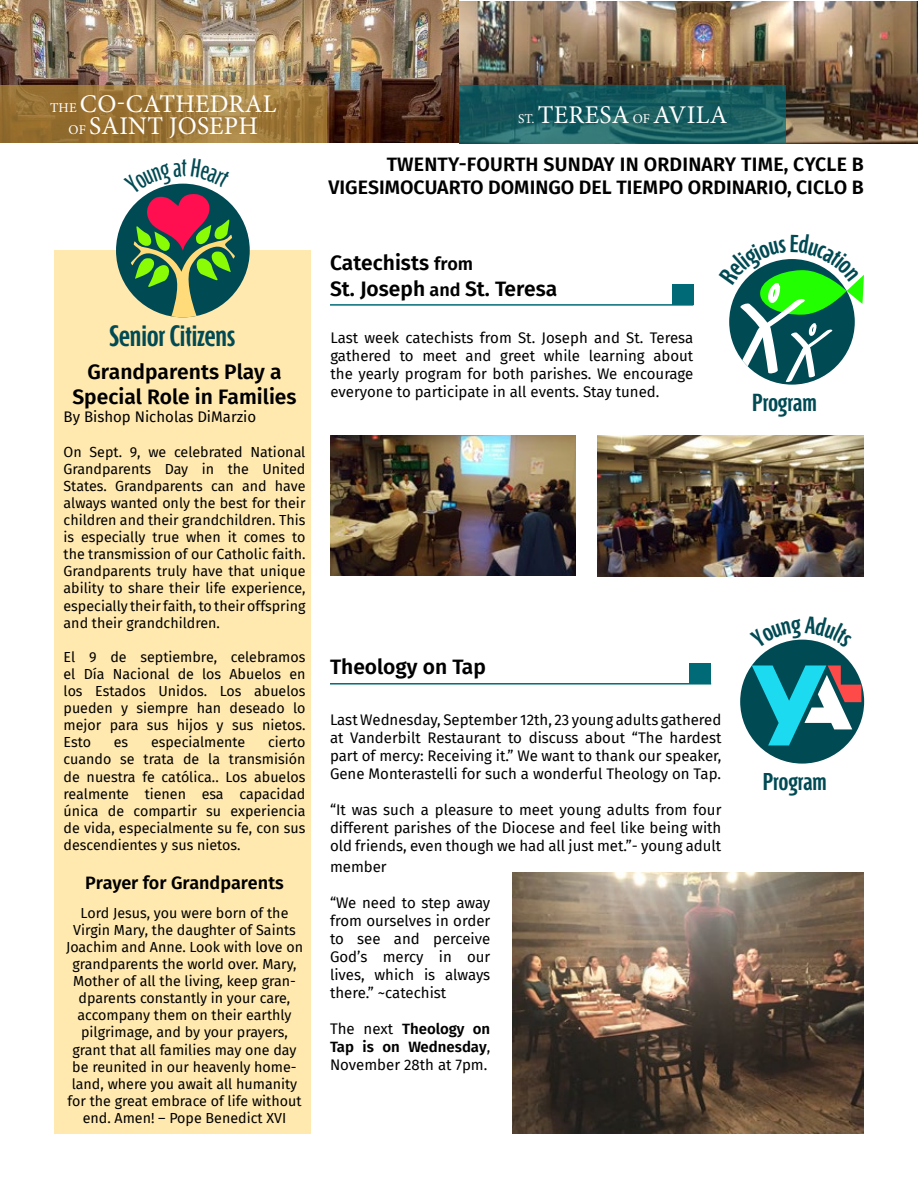
<style>
.page{position:relative;width:918px;height:1188px;background:#fff}
.page>*{position:absolute;margin:0;border:0;box-sizing:border-box;transform-origin:0 0}
.t1{font:600 29.4px "Fontana ND Gg";color:#004a54}
.t2{font:25.5px/22.5px "Minion Pro";letter-spacing:.01em;color:#fff;text-align:center}
.t3{font:600 24.6px "Fontana ND Gg";color:#004a54}
.t4{font:600 24.3px "Fontana ND Gg";color:#004a54}
.t5{font:600 21px/25.2px "Fira Sans";color:#000}
.t6{font:600 19.5px "Fira Sans";color:#000}
.t7{font:600 18px "Fira Sans";color:#000}
.t8{font:15px/18px "Fira Sans";color:#000;text-align:justify}
.t9{font:14.25px/17.1px "Fira Sans";color:#000;text-align:justify}
.s1{font-size:13.5px}
.s2{font-size:18px}
.s3{font-weight:600}
</style>
<div class="page">
<img style="left:0;top:0;width:918px;height:144px">
<svg style="left:460px;top:85px;width:326px;height:59px;background:#1a5f62"></svg>
<svg style="left:0;top:85px;width:327px;height:58px;background:#9e783a"></svg>
<div style="left:55px;top:250px;width:256px;height:884px;background:#ffe9af"></div>
<div style="left:116px;top:184px;width:134px;height:133px;background:#004a54;border-radius:50%"></div>
<div style="left:740px;top:640px;width:124px;height:124px;background:#004a54;border-radius:50%"></div>
<svg style="left:752px;top:665px;width:109px;height:80px"></svg>
<hr style="left:330px;top:683px;width:381px;height:2px;background:#006b77">
<hr style="left:330px;top:304px;width:363px;height:2px;background:#006b77">
<div style="left:689px;top:663px;width:22px;height:21px;background:#006b77"></div>
<div style="left:672px;top:284px;width:21px;height:21px;background:#006b77"></div>
<img style="left:512px;top:873px;width:351px;height:261px">
<img style="left:330px;top:436px;width:246px;height:139px">
<img style="left:597px;top:436px;width:267px;height:140px">
<svg style="left:124px;top:183px;width:111px;height:134px"></svg>
<svg style="left:729px;top:259px;width:135px;height:123px"></svg>
<svg style="left:771px;top:639px;width:62px;height:9px"></svg>
<h2 class="t2" style="left:50px;top:92px;width:228px"><span class="s1">THE</span> CO-CATHEDRAL<br><span class="s1">OF</span> SAINT JOSEPH</h2>
<h1 class="t1" style="left:110px;top:322px;width:127px">Senior Citizens</h1>
<h3 class="t5" style="left:72px;top:358px;width:226px;text-align:center">Grandparents Play a<br>Special Role in Families</h3>
<p class="t8" style="left:64px;top:408px;width:194px">By Bishop Nicholas DiMarzio</p>
<p class="t9" style="left:64px;top:443px;width:243px">On Sept. 9, we celebrated National Grandparents Day in the United States. Grandparents can and have always wanted only the best for their children and their grandchildren. This is especially true when it comes to the transmission of our Catholic faith.<br>Grandparents truly have that unique ability to share their life experience, especially their faith, to their offspring and their grandchildren.</p>
<p class="t9" style="left:64px;top:648px;width:243px">El 9 de septiembre, celebramos el Día Nacional de los Abuelos en los Estados Unidos. Los abuelos pueden y siempre han deseado lo mejor para sus hijos y sus nietos.<br>Esto</p>
<p class="t9" style="left:64px;top:733px;width:243px;text-indent:205px">cierto cuando se trata de la transmisión de nuestra fe católica.. Los abuelos realmente tienen esa capacidad única de compartir su experiencia de vida, especialmente su fe, con sus descendientes y sus nietos.</p>
<p class="t7" style="left:85px;top:868px;width:200px">Prayer for Grandparents</p>
<p class="t9" style="left:66px;top:904px;width:239px;text-align:center">Lord Jesus, you were born of the Virgin Mary, the daughter of Saints Joachim and Anne. Look with love on grandparents the world over. Mary, Mother of all the living, keep gran&shy;dparents constantly in your care, accompany them on their earthly pilgrimage, and by your prayers, grant that all families may one day be reunited in our heavenly home&shy;land, where you await all humanity for the great embrace of life without end. Amen! – Pope Benedict XVI</p>
<p class="t9" style="left:114px;top:733px;width:16px">es</p>
<p class="t9" style="left:151px;top:733px;width:96px">especialmente</p>
<h2 class="t2" style="left:518px;top:104px;width:211px"><span class="s1">ST.</span> TERESA <span class="s1">OF</span> AVILA</h2>
<h3 class="t6" style="left:387px;top:148px;width:479px">TWENTY-FOURTH SUNDAY IN ORDINARY TIME, CYCLE B</h3>
<h3 class="t6" style="left:328px;top:171px;width:537px">VIGESIMOCUARTO DOMINGO DEL TIEMPO ORDINARIO, CICLO B</h3>
<h3 class="t5" style="left:330px;top:249px;width:229px">Catechists <span class="s2">from<br></span>St. Joseph <span class="s2">and</span> St. Teresa</h3>
<p class="t8" style="left:330px;top:328px;width:364px">Last week catechists from St. Joseph and St. Teresa gathered to meet and greet while learning about the yearly program for both parishes. We encourage everyone to participate in all events. Stay tuned.</p>
<h3 class="t3" style="left:752px;top:391px;width:66px">Program</h3>
<h3 class="t5" style="left:330px;top:653px;width:157px">Theology on Tap</h3>
<p class="t8" style="left:330px;top:711px;width:393px">Last Wednesday, September 12th, 23 young adults gathered at Vanderbilt Restaurant to discuss about “The hardest part of mercy: Receiving it.” We want to thank our speaker, Gene Monterastelli for such a wonderful Theology on Tap.</p>
<p class="t8" style="left:330px;top:801px;width:393px">“It was such a pleasure to meet young adults from four different parishes of the Diocese and feel like being with old friends, even though we had all just met.”- young adult</p>
<p class="t8" style="left:330px;top:857px;width:58px">member</p>
<p class="t8" style="left:330px;top:893px;width:162px">“We need to step away from ourselves in order to see and perceive God’s mercy in our lives, which is always there.” ~catechist</p>
<p class="t8" style="left:330px;top:1019px;width:162px">The next <span class="s3">Theology on Tap is on Wednesday</span>, November 28th at 7pm.</p>
<h3 class="t4" style="left:763px;top:770px;width:65px">Program</h3>
</div>
